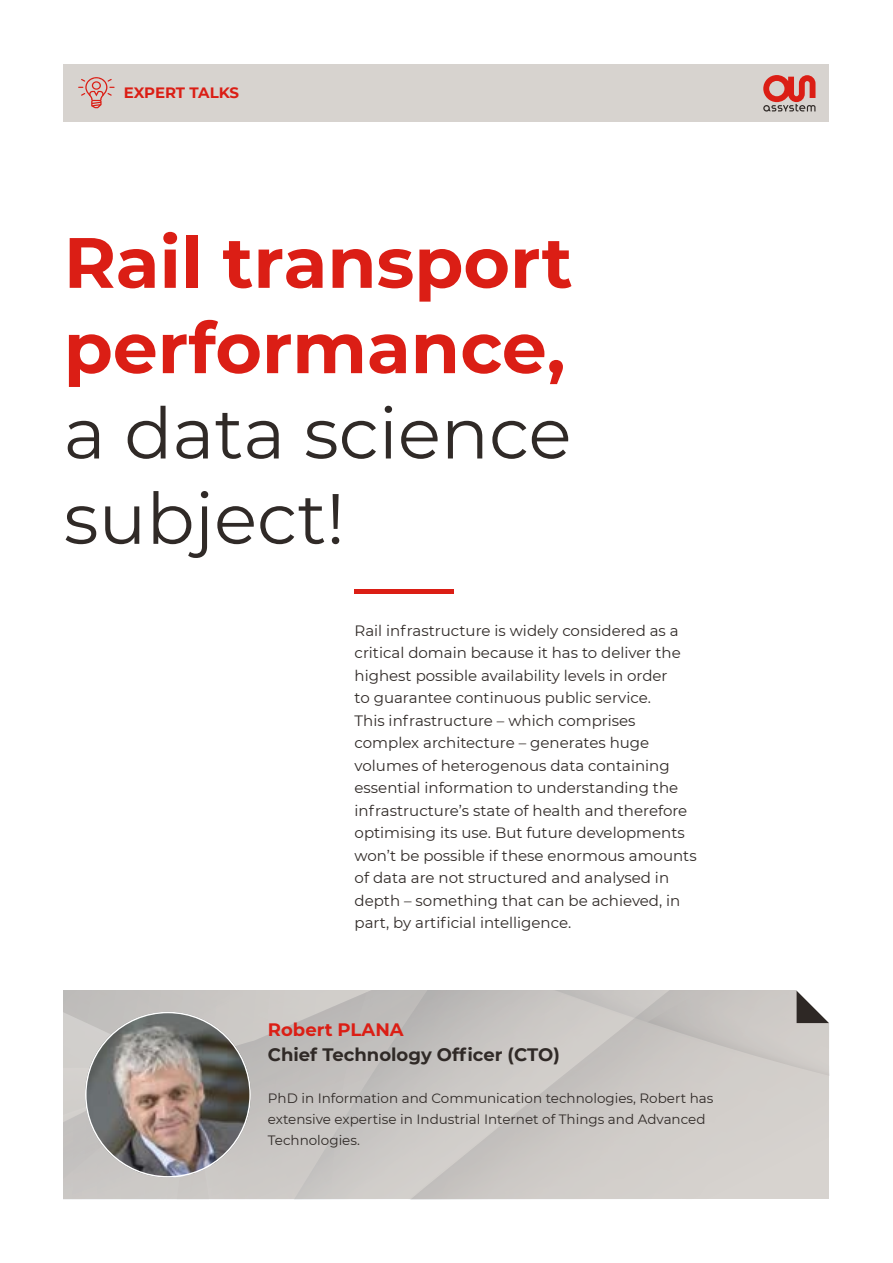
<style>
.page{position:relative;width:893px;height:1263px;background:#fff}
.page>*{position:absolute;margin:0;border:0;box-sizing:border-box;transform-origin:0 0}
.t1{font:700 71.1px/85.3px "Montserrat";color:#db1e15}
.t2{font:71.1px/85.3px "Montserrat";color:#302a27}
.t3{font:700 18px "Montserrat";color:#302a27}
.t4{font:700 18px "Montserrat";color:#db1e15}
.t5{font:15px/22.5px "Montserrat";color:#302a27}
.t6{font:700 15px "Montserrat";letter-spacing:-.01em;color:#db1e15}
.t7{font:13.5px/21px "Montserrat";color:#302a27}
</style>
<div class="page">
<svg style="left:64px;top:990px;width:766px;height:209px;background:#c9c6c3"></svg>
<img style="left:85px;top:1012px;width:166px;height:165px;border-radius:83px">
<div style="left:64px;top:64px;width:765px;height:58px;background:#d7d3cf"></div>
<svg style="left:78px;top:77px;width:37px;height:31px"></svg>
<svg style="left:763px;top:75px;width:52px;height:37px"></svg>
<div style="left:355px;top:589px;width:99px;height:5px;background:#db1e15"></div>
<p class="t6" style="left:124px;top:82px;width:117px">EXPERT TALKS</p>
<h1 class="t1" style="left:64px;top:216px;width:510px">Rail transport performance,</h1>
<h1 class="t2" style="left:64px;top:388px;width:509px">a data science subject!</h1>
<p class="t5" style="left:355px;top:619px;width:344px">Rail infrastructure is widely considered as a critical domain because it has to deliver the highest possible availability levels in order<br>to guarantee continuous public service.<br>This infrastructure – which comprises complex architecture – generates huge volumes of heterogenous data containing essential information to understanding the infrastructure’s state of health and therefore optimising its use. But future developments won’t be possible if these enormous amounts of data are not structured and analysed in depth – something that can be achieved, in part, by artificial intelligence.</p>
<p class="t4" style="left:268px;top:1016px;width:137px">Robert PLANA</p>
<p class="t3" style="left:268px;top:1042px;width:293px">Chief Technology Officer (CTO)</p>
<p class="t7" style="left:268px;top:1087px;width:447px">PhD in Information and Communication technologies, Robert has extensive expertise in Industrial Internet of Things and Advanced<br>Technologies.</p>
</div>
